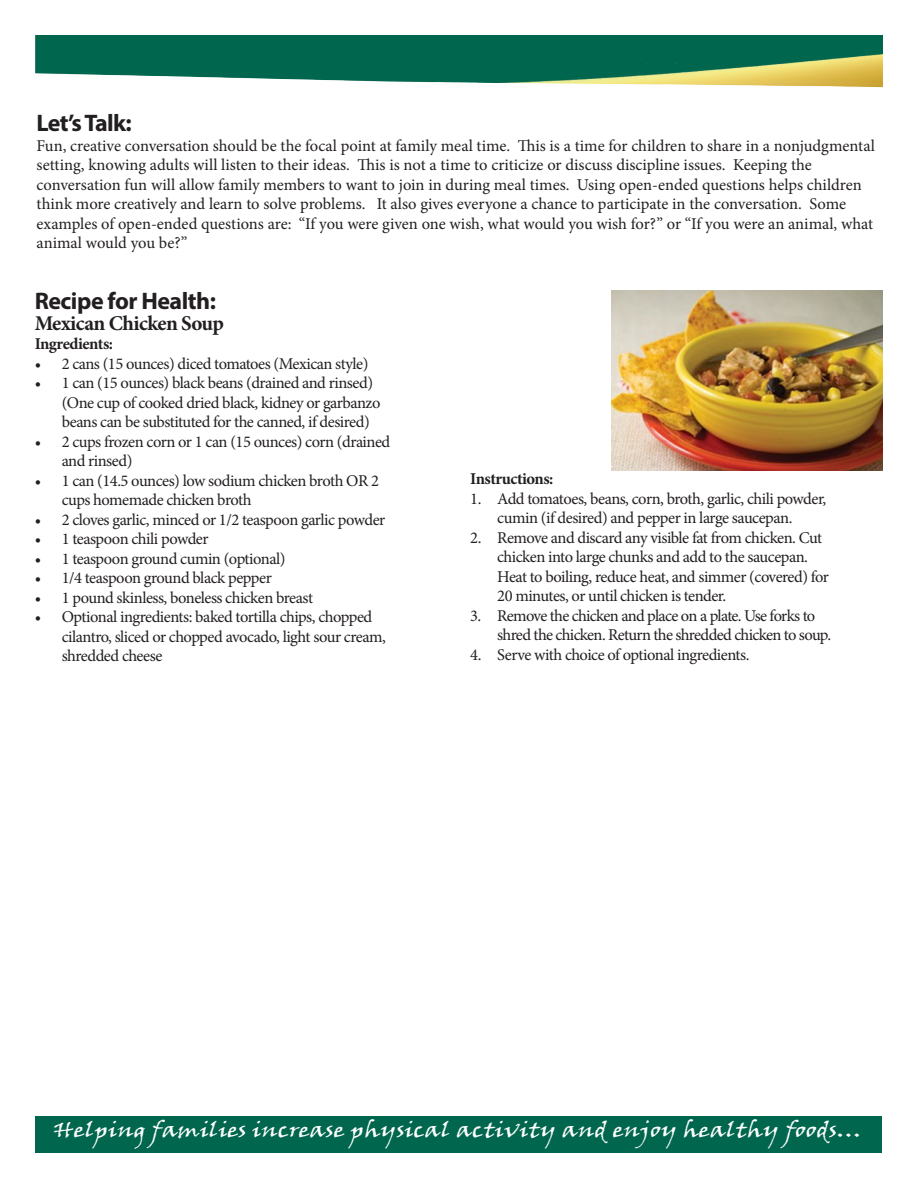
<style>
.page{position:relative;width:918px;height:1188px;background:#fff}
.page>*{position:absolute;margin:0;border:0;box-sizing:border-box;transform-origin:0 0}
.t1{font:700 24px "Myriad Pro";letter-spacing:-.02em;color:#231f20}
.t2{font:21px "Viner Hand ITC";color:#fff;scale:1.2 1}
.t3{font:700 21px "Minion Pro";letter-spacing:-.03em;color:#231f20}
.t4{font:16.5px/19.5px "Minion Pro";letter-spacing:-.03em;color:#231f20}
.t5{font:16.5px/19.5px "Minion Pro";letter-spacing:-.005em;color:#231f20}
.t6{font:700 16.5px "Minion Pro";letter-spacing:-.03em;color:#231f20}
</style>
<div class="page">
<div style="left:35px;top:1116px;width:846px;height:36px;background:#00674e"></div>
<img style="left:36px;top:36px;width:846px;height:52px">
<img style="left:612px;top:291px;width:270px;height:180px">
<p class="t1" style="left:37px;top:108px;width:97px">Let’s Talk:</p>
<p class="t5" style="left:37px;top:136px;width:840px">Fun, creative conversation should be the focal point at family meal time. This is a time for children to share in a nonjudgmental setting, knowing adults will listen to their ideas. This is not a time to criticize or discuss discipline issues. Keeping the conversation fun will allow family members to want to join in during meal times. Using open-ended questions helps children think more creatively and learn to solve problems. It also gives everyone a chance to participate in the conversation. Some examples of open-ended questions are: “If you were given one wish, what would you wish for?” or “If you were an animal, what animal would you be?”</p>
<p class="t1" style="left:35px;top:285px;width:183px">Recipe for Health:</p>
<p class="t3" style="left:35px;top:308px;width:191px">Mexican Chicken Soup</p>
<p class="t6" style="left:35px;top:332px;width:80px">Ingredients:</p>
<p class="t4" style="left:35px;top:354px;width:335px">• 2 cans (15 ounces) diced tomatoes (Mexican style)</p>
<p class="t4" style="left:62px;top:373px;width:320px;text-indent:-27px">• 1 can (15 ounces) black beans (drained and rinsed) (One cup of cooked dried black, kidney or garbanzo beans can be substituted for the canned, if desired)</p>
<p class="t4" style="left:62px;top:432px;width:330px;text-indent:-27px">• 2 cups frozen corn or 1 can (15 ounces) corn (drained and rinsed)</p>
<p class="t4" style="left:62px;top:471px;width:319px;text-indent:-27px">• 1 can (14.5 ounces) low sodium chicken broth OR 2 cups homemade chicken broth</p>
<p class="t4" style="left:35px;top:510px;width:352px">• 2 cloves garlic, minced or 1/2 teaspoon garlic powder</p>
<p class="t4" style="left:35px;top:529px;width:175px">• 1 teaspoon chili powder</p>
<p class="t4" style="left:35px;top:549px;width:252px">• 1 teaspoon ground cumin (optional)</p>
<p class="t4" style="left:35px;top:568px;width:239px">• 1/4 teaspoon ground black pepper</p>
<p class="t4" style="left:35px;top:588px;width:280px">• 1 pound skinless, boneless chicken breast</p>
<p class="t4" style="left:62px;top:607px;width:326px;text-indent:-27px">• Optional ingredients: baked tortilla chips, chopped cilantro, sliced or chopped avocado, light sour cream, shredded cheese</p>
<p class="t6" style="left:470px;top:467px;width:85px">Instructions:</p>
<p class="t4" style="left:470px;top:489px;width:358px;text-align:center">1. Add tomatoes, beans, corn, broth, garlic, chili powder, cumin (if desired) and pepper in large saucepan.</p>
<p class="t4" style="left:497px;top:528px;width:333px;text-indent:-27px">2. Remove and discard any visible fat from chicken. Cut chicken into large chunks and add to the saucepan.<br>Heat to boiling, reduce heat, and simmer (covered) for 20 minutes, or until chicken is tender.</p>
<p class="t4" style="left:497px;top:606px;width:335px;text-indent:-27px">3. Remove the chicken and place on a plate. Use forks to shred the chicken. Return the shredded chicken to soup.</p>
<p class="t4" style="left:470px;top:645px;width:281px">4. Serve with choice of optional ingredients.</p>
<p class="t2" style="left:54px;top:1117px;width:676px">Helping families increase physical activity and enjoy healthy foods…</p>
</div>
